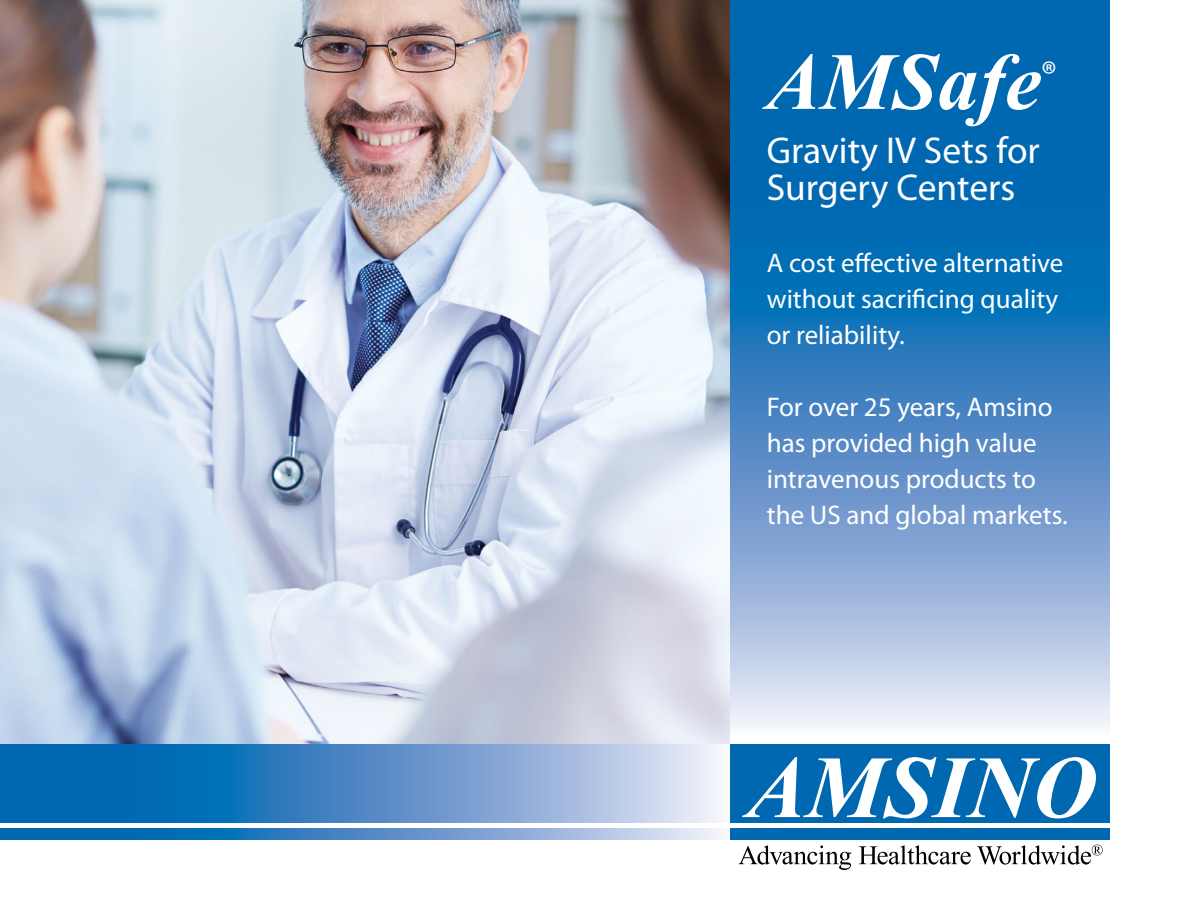
<style>
.page{position:relative;width:1188px;height:918px;background:#fff}
.page>*{position:absolute;margin:0;border:0;box-sizing:border-box;transform-origin:0 0}
.t1{font:italic 700 81px "Times New Roman";color:#fff}
.t2{font:37.5px/37.5px "Myriad Pro";color:#fff}
.t3{font:27px/36px "Myriad Pro";color:#fff}
</style>
<div class="page">
<img style="left:0;top:0;width:730px;height:744px">
<svg style="left:730px;top:0;width:380px;height:726px;background:#468ac5"></svg>
<svg style="left:0;top:744px;width:719px;height:79px;background:#5692c9"></svg>
<svg style="left:0;top:829px;width:720px;height:11px;background:#5692c9"></svg>
<div style="left:730px;top:744px;width:380px;height:79px;background:#0067b1"></div>
<div style="left:730px;top:829px;width:380px;height:11px;background:#0067b1"></div>
<svg style="left:742px;top:757px;width:354px;height:61px"></svg>
<svg style="left:739px;top:845px;width:112px;height:25px"></svg>
<svg style="left:859px;top:845px;width:112px;height:20px"></svg>
<svg style="left:977px;top:845px;width:126px;height:20px"></svg>
<h1 class="t1" style="left:767px;top:25px;width:292px">AMSafe<sup>®</sup></h1>
<h2 class="t2" style="left:767px;top:132px;width:275px">Gravity IV Sets for<br>Surgery Centers</h2>
<p class="t3" style="left:767px;top:246px;width:298px">A cost effective alternative without sacrificing quality or reliability.</p>
<p class="t3" style="left:767px;top:390px;width:302px">For over 25 years, Amsino has provided high value intravenous products to the US and global markets.</p>
</div>
